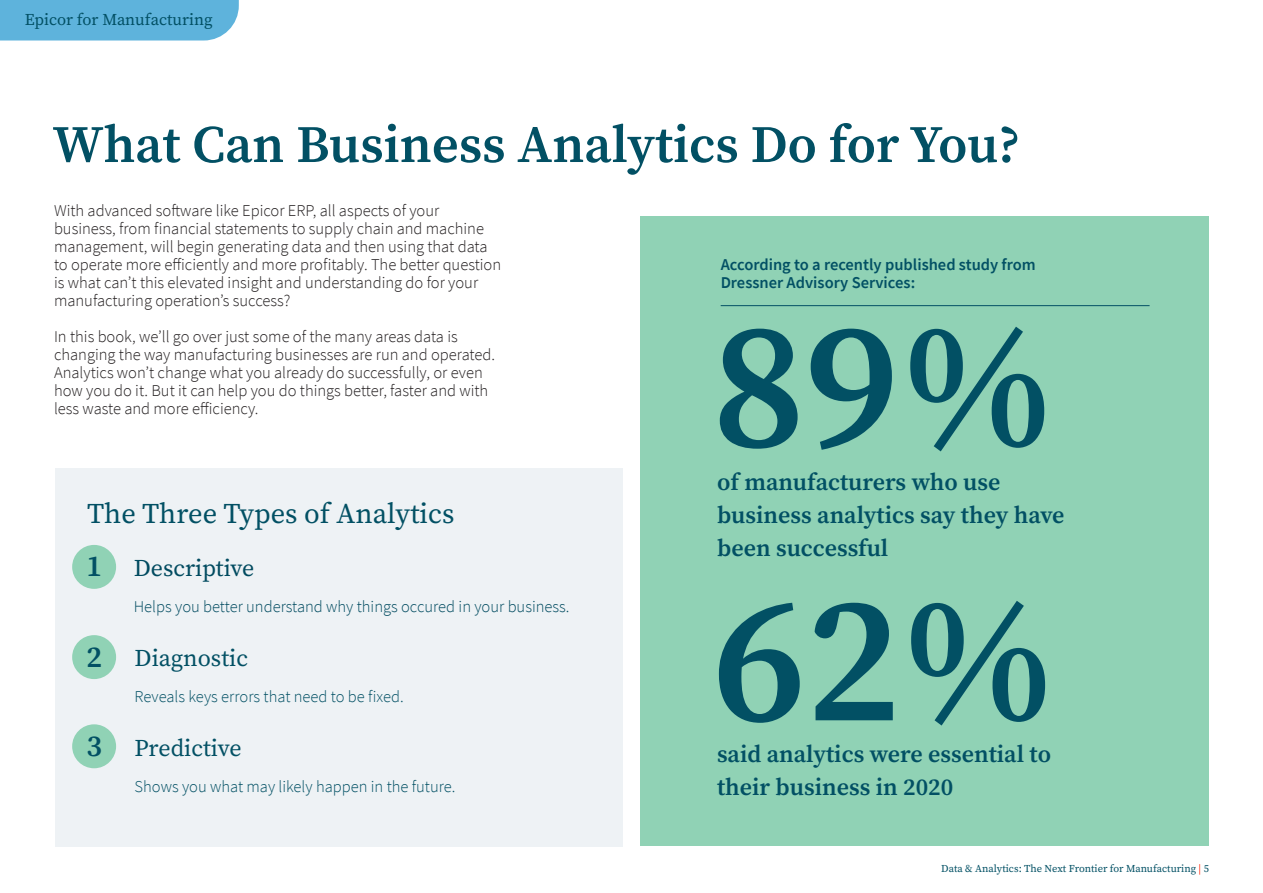
<style>
.page{position:relative;width:1263px;height:893px;background:#fff}
.page>*{position:absolute;margin:0;border:0;box-sizing:border-box;transform-origin:0 0}
.t1{font:600 180px "Source Serif Pro";color:#025064}
.Headline{font:600 52.5px "Source Serif Pro";color:#025064}
.t2{font:600 30px "Source Serif Pro";color:#025064}
.Cover_Subtitle{font:28.5px "Source Serif Pro";color:#025064}
.t3{font:600 24px "Source Serif Pro";color:#025064}
.t4{font:24px "Source Serif Pro";color:#025064}
.Body_Copy{font:300 16.5px/18px "Source Sans Pro";color:#231f20}
.t5{font:300 16.5px "Source Sans Pro";color:#025064}
.Body_Copy-2{font:600 16.5px/18px "Source Sans Pro";color:#025064}
.t6{font:16.5px "Source Serif Pro";color:#025064}
.Page_Number{font:10.5px "Source Serif Pro";color:#025064}
.s1{color:#ff2102}
</style>
<div class="page">
<div style="left:640px;top:216px;width:569px;height:630px;background:#90d2b5"></div>
<hr style="left:721px;top:305px;width:428px;height:1px;background:#025064">
<div style="left:55px;top:468px;width:567px;height:378px;background:#eef2f5"></div>
<div style="left:72px;top:545px;width:44px;height:44px;background:#90d2b5;border-radius:50%"></div>
<div style="left:72px;top:635px;width:44px;height:44px;background:#90d2b5;border-radius:50%"></div>
<div style="left:72px;top:724px;width:44px;height:44px;background:#90d2b5;border-radius:50%"></div>
<div style="left:0;top:0;width:239px;height:41px;background:#5eb3dc"></div>
<p class="t6" style="left:25px;top:8px;width:189px">Epicor for Manufacturing</p>
<p class="Headline" style="left:52px;top:109px;width:969px">What Can Business Analytics Do for You?</p>
<p class="Body_Copy" style="left:54px;top:202px;width:449px">With advanced software like Epicor ERP, all aspects of your business, from financial statements to supply chain and machine management, will begin generating data and then using that data to operate more efficiently and more profitably. The better question is what can’t this elevated insight and understanding do for your manufacturing operation’s success?</p>
<p class="Body_Copy" style="left:54px;top:328px;width:443px">In this book, we’ll go over just some of the many areas data is changing the way manufacturing businesses are run and operated.<br>Analytics won’t change what you already do successfully, or even how you do it. But it can help you do things better, faster and with less waste and more efficiency.</p>
<p class="Cover_Subtitle" style="left:87px;top:494px;width:369px">The Three Types of Analytics</p>
<p class="t2" style="left:87px;top:546px;width:17px">1</p>
<p class="t2" style="left:87px;top:636px;width:17px">2</p>
<p class="t2" style="left:87px;top:725px;width:17px">3</p>
<p class="t4" style="left:134px;top:552px;width:122px">Descriptive</p>
<p class="t5" style="left:134px;top:597px;width:437px">Helps you better understand why things occured in your business.</p>
<p class="t4" style="left:135px;top:641px;width:115px">Diagnostic</p>
<p class="t5" style="left:135px;top:686px;width:270px">Reveals keys errors that need to be fixed.</p>
<p class="t4" style="left:135px;top:731px;width:108px">Predictive</p>
<p class="t5" style="left:135px;top:776px;width:322px">Shows you what may likely happen in the future.</p>
<p class="Body_Copy-2" style="left:721px;top:255px;width:317px">According to a recently published study from<br>Dressner Advisory Services:</p>
<p class="t1" style="left:712px;top:264px;width:345px">89%</p>
<p class="t3" style="left:717px;top:466px;width:285px">of manufacturers who use</p>
<p class="t3" style="left:717px;top:499px;width:349px">business analytics say they have</p>
<p class="t3" style="left:717px;top:532px;width:173px">been successful</p>
<p class="t1" style="left:713px;top:538px;width:345px">62%</p>
<p class="t3" style="left:717px;top:737px;width:336px">said analytics were essential to</p>
<p class="t3" style="left:717px;top:770px;width:238px">their business in 2020</p>
<p class="Page_Number" style="left:941px;top:861px;width:269px">Data &amp; Analytics: The Next Frontier for Manufacturing <span class="s1">|</span> 5</p>
</div>
